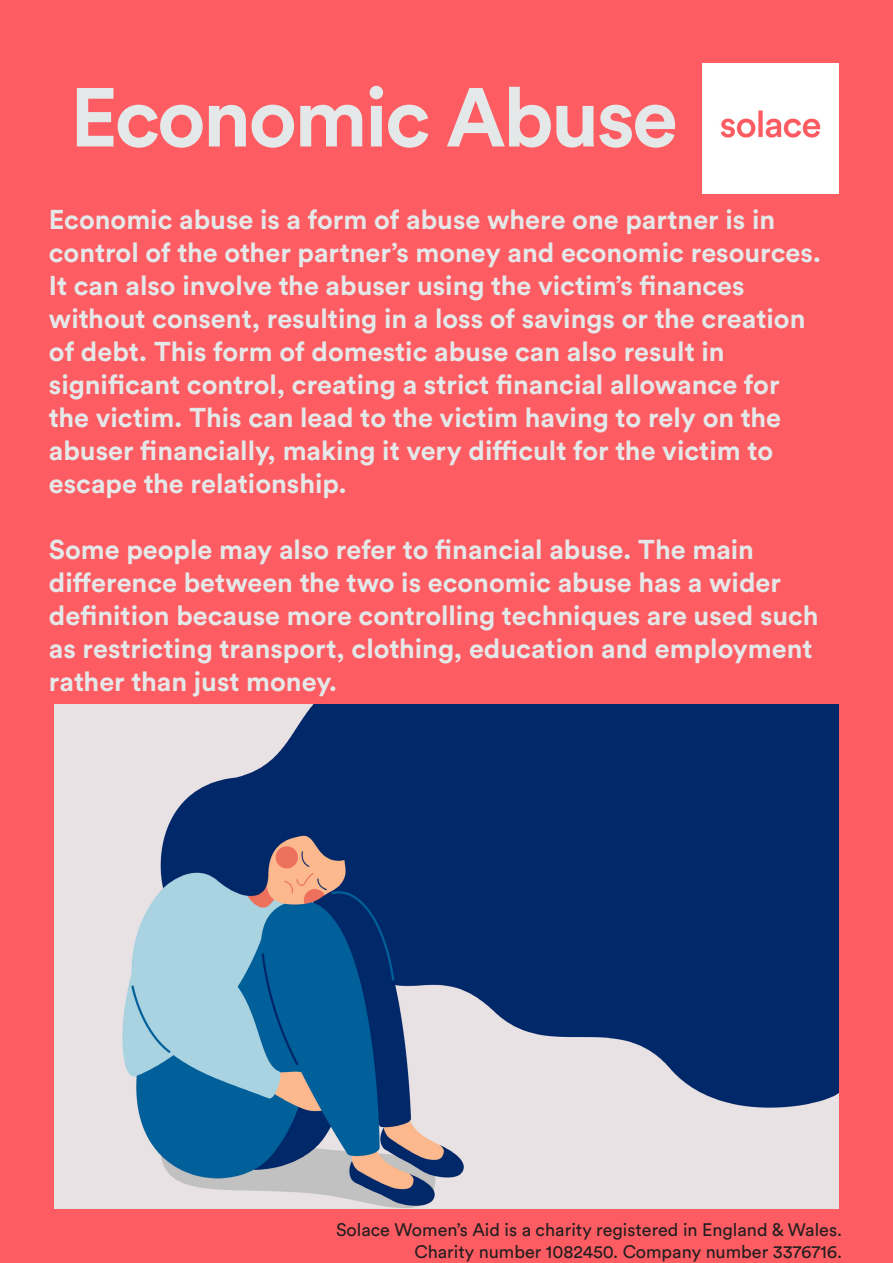
<style>
.page{position:relative;width:893px;height:1263px;background:#fd5c62}
.page>*{position:absolute;margin:0;border:0;box-sizing:border-box;transform-origin:0 0}
.t1{font:700 82.5px "Circular Std";letter-spacing:-.03em;color:#e4e8e9}
.t2{font:700 27px/33px "Circular Std";color:#e4e8e9}
.t3{font:18px "Circular Std";color:#231f20}
</style>
<div class="page">
<img style="left:54px;top:705px;width:784px;height:504px">
<img style="left:703px;top:63px;width:136px;height:130px">
<p class="t1" style="left:70px;top:64px;width:609px">Economic Abuse</p>
<p class="t2" style="left:49px;top:203px;width:774px">Economic abuse is a form of abuse where one partner is in control of the other partner’s money and economic resources.<br>It can also involve the abuser using the victim’s finances without consent, resulting in a loss of savings or the creation of debt. This form of domestic abuse can also result in significant control, creating a strict financial allowance for the victim. This can lead to the victim having to rely on the abuser financially, making it very difficult for the victim to escape the relationship.</p>
<p class="t2" style="left:49px;top:533px;width:771px">Some people may also refer to financial abuse. The main difference between the two is economic abuse has a wider definition because more controlling techniques are used such as restricting transport, clothing, education and employment rather than just money.</p>
<p class="t3" style="left:336px;top:1219px;width:508px">Solace Women’s Aid is a charity registered in England &amp; Wales.</p>
<p class="t3" style="left:414px;top:1240px;width:429px">Charity number 1082450. Company number 3376716.</p>
</div>
